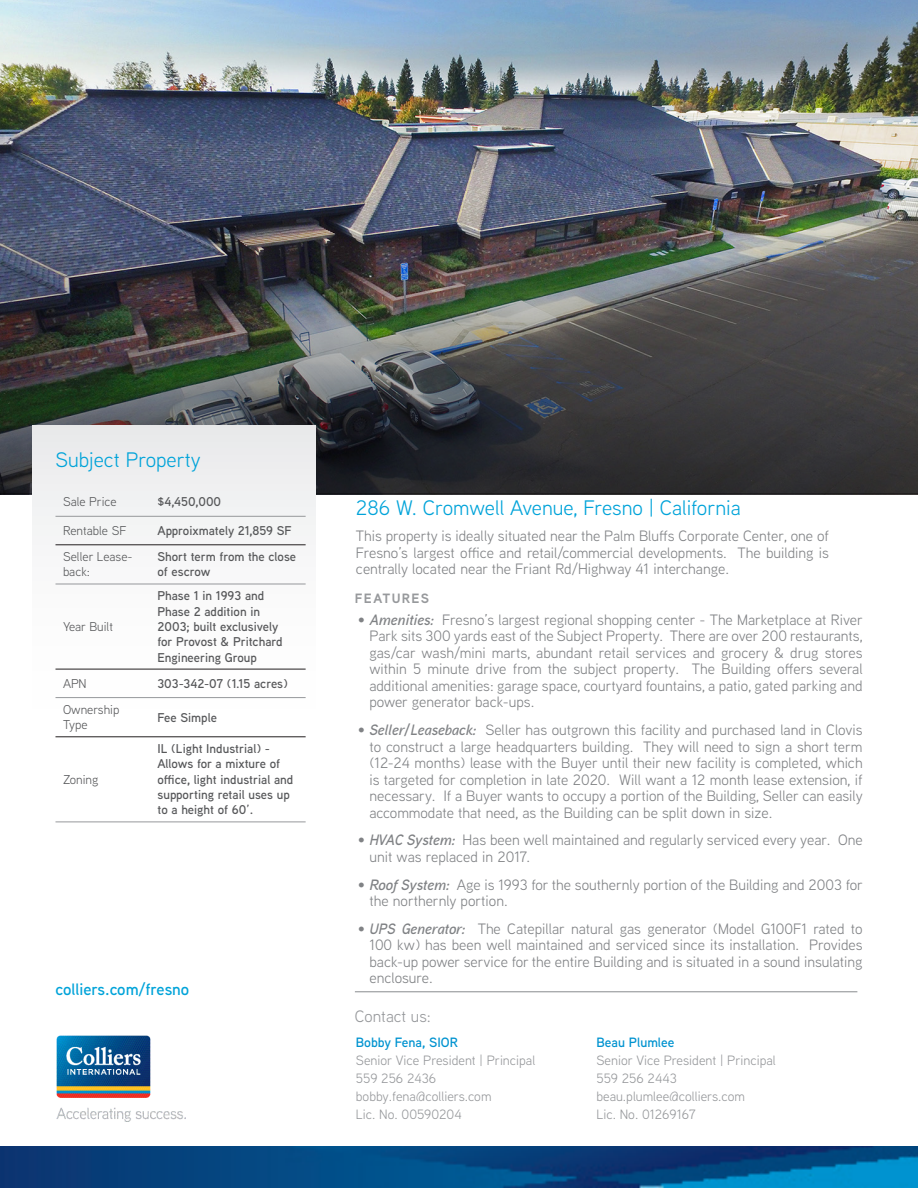
<style>
.page{position:relative;width:918px;height:1188px;background:#fff}
.page>*{position:absolute;margin:0;border:0;box-sizing:border-box;transform-origin:0 0}
.Headline{font:21px "Aaux Next";color:#00a3d9}
.URL{font:600 16.5px "Aaux Next";color:#00a3d9}
.Contact_Info{font:16.5px "Aaux Next";color:#96989b}
.Body{font:15px/16.5px "Aaux Next";color:#808285;text-align:justify}
.Contact_Info_copy{font:13.5px "Aaux Next";color:#96989b}
.FirstName_LastName{font:600 13.5px "Aaux Next";color:#0093d0}
.Subhead{font:700 13.5px "Aaux Next";letter-spacing:.1em;color:#97999c}
.Specs-Value{font:600 12.75px/15.3px "Aaux Next";color:#57585a}
.Specs-Label{font:12.75px/15.3px "Aaux Next";color:#57585a}
.s1{font-weight:600;font-style:italic}
</style>
<div class="page">
<img style="left:0;top:1146px;width:918px;height:42px">
<img style="left:56px;top:1035px;width:130px;height:86px">
<img style="left:0;top:0;width:918px;height:495px">
<div style="left:32px;top:425px;width:283px;height:573px;background:linear-gradient(to bottom,#f0f1f2,#fff)"></div>
<hr style="left:56px;top:516px;width:94px;height:1px;background:#96989b">
<hr style="left:150px;top:516px;width:156px;height:1px;background:#96989b">
<hr style="left:56px;top:584px;width:94px;height:1px;background:#96989b">
<hr style="left:150px;top:584px;width:156px;height:1px;background:#96989b">
<hr style="left:56px;top:697px;width:94px;height:1px;background:#96989b">
<hr style="left:150px;top:697px;width:156px;height:1px;background:#96989b">
<hr style="left:56px;top:545px;width:94px;height:1px;background:#231f20">
<hr style="left:150px;top:545px;width:156px;height:1px;background:#231f20">
<hr style="left:56px;top:669px;width:94px;height:1px;background:#231f20">
<hr style="left:150px;top:669px;width:156px;height:1px;background:#231f20">
<hr style="left:56px;top:737px;width:94px;height:1px;background:#231f20">
<hr style="left:150px;top:737px;width:156px;height:1px;background:#231f20">
<hr style="left:56px;top:822px;width:94px;height:1px;background:#96989b">
<hr style="left:150px;top:822px;width:156px;height:1px;background:#96989b">
<hr style="left:355px;top:991px;width:502px;height:1px;background:#96989b">
<p class="Headline" style="left:56px;top:446px;width:147px">Subject Property</p>
<p class="Specs-Label" style="left:63px;top:494px;width:55px">Sale Price</p>
<p class="Specs-Value" style="left:158px;top:494px;width:65px">$4,450,000</p>
<p class="Specs-Label" style="left:63px;top:522px;width:65px">Rentable SF</p>
<p class="Specs-Value" style="left:158px;top:523px;width:136px">Approixmately 21,859 SF</p>
<p class="Specs-Label" style="left:63px;top:549px;width:71px">Seller Lease&shy;back:</p>
<p class="Specs-Value" style="left:158px;top:549px;width:140px">Short term from the close of escrow</p>
<p class="Specs-Label" style="left:63px;top:618px;width:52px">Year Built</p>
<p class="Specs-Value" style="left:158px;top:588px;width:127px">Phase 1 in 1993 and<br>Phase 2 addition in<br>2003; built exclusively for Provost &amp; Pritchard<br>Engineering Group</p>
<p class="Specs-Label" style="left:63px;top:675px;width:25px">APN</p>
<p class="Specs-Value" style="left:158px;top:675px;width:132px">303-342-07 (1.15 acres)</p>
<p class="Specs-Label" style="left:63px;top:701px;width:58px">Ownership<br>Type</p>
<p class="Specs-Value" style="left:158px;top:709px;width:61px">Fee Simple</p>
<p class="Specs-Label" style="left:63px;top:771px;width:37px">Zoning</p>
<p class="Specs-Value" style="left:158px;top:741px;width:137px">IL (Light Industrial) -<br>Allows for a mixture of office, light industrial and supporting retail uses up to a height of 60’.</p>
<p class="URL" style="left:56px;top:978px;width:135px">colliers.com/fresno</p>
<p class="Headline" style="left:356px;top:493px;width:386px">286 W. Cromwell Avenue, Fresno | California</p>
<p class="Body" style="left:356px;top:527px;width:475px">This property is ideally situated near the Palm Bluffs Corporate Center, one of Fresno’s largest office and retail/commercial developments. The building is centrally located near the Friant Rd/Highway 41 interchange.</p>
<p class="Subhead" style="left:355px;top:589px;width:76px">FEATURES</p>
<p class="Body" style="left:369px;top:611px;width:495px;text-indent:-12px"><span class="s1">• Amenities:</span> Fresno’s largest regional shopping center - The Marketplace at River Park sits 300 yards east of the Subject Property. There are over 200 restaurants, gas/car wash/mini marts, abundant retail services and grocery &amp; drug stores within 5 minute drive from the subject property. The Building offers several additional amenities: garage space, courtyard fountains, a patio, gated parking and power generator back-ups.</p>
<p class="Body" style="left:369px;top:721px;width:495px;text-indent:-12px"><span class="s1">• Seller/Leaseback:</span> Seller has outgrown this facility and purchased land in Clovis to construct a large headquarters building. They will need to sign a short term (12-24 months) lease with the Buyer until their new facility is completed, which is targeted for completion in late 2020. Will want a 12 month lease extension, if necessary. If a Buyer wants to occupy a portion of the Building, Seller can easily accommodate that need, as the Building can be split down in size.</p>
<p class="Body" style="left:369px;top:832px;width:495px;text-indent:-12px"><span class="s1">• HVAC System:</span> Has been well maintained and regularly serviced every year. One unit was replaced in 2017.</p>
<p class="Body" style="left:369px;top:876px;width:495px;text-indent:-12px"><span class="s1">• Roof System:</span> Age is 1993 for the southernly portion of the Building and 2003 for the northernly portion.</p>
<p class="Body" style="left:369px;top:920px;width:495px;text-indent:-12px"><span class="s1">• UPS Generator:</span> The Catepillar natural gas generator (Model G100F1 rated to 100 kw) has been well maintained and serviced since its installation. Provides back-up power service for the entire Building and is situated in a sound insulating enclosure.</p>
<p class="Contact_Info" style="left:355px;top:1005px;width:78px">Contact us:</p>
<p class="FirstName_LastName" style="left:356px;top:1033px;width:104px">Bobby Fena, SIOR</p>
<p class="Contact_Info_copy" style="left:356px;top:1051px;width:181px">Senior Vice President | Principal</p>
<p class="Contact_Info_copy" style="left:356px;top:1069px;width:82px">559 256 2436</p>
<p class="Contact_Info_copy" style="left:356px;top:1087px;width:137px">bobby.fena@colliers.com</p>
<p class="Contact_Info_copy" style="left:356px;top:1105px;width:107px">Lic. No. 00590204</p>
<p class="FirstName_LastName" style="left:597px;top:1033px;width:79px">Beau Plumlee</p>
<p class="Contact_Info_copy" style="left:597px;top:1051px;width:181px">Senior Vice President | Principal</p>
<p class="Contact_Info_copy" style="left:597px;top:1069px;width:82px">559 256 2443</p>
<p class="Contact_Info_copy" style="left:597px;top:1087px;width:150px">beau.plumlee@colliers.com</p>
<p class="Contact_Info_copy" style="left:597px;top:1105px;width:101px">Lic. No. 01269167</p>
</div>
